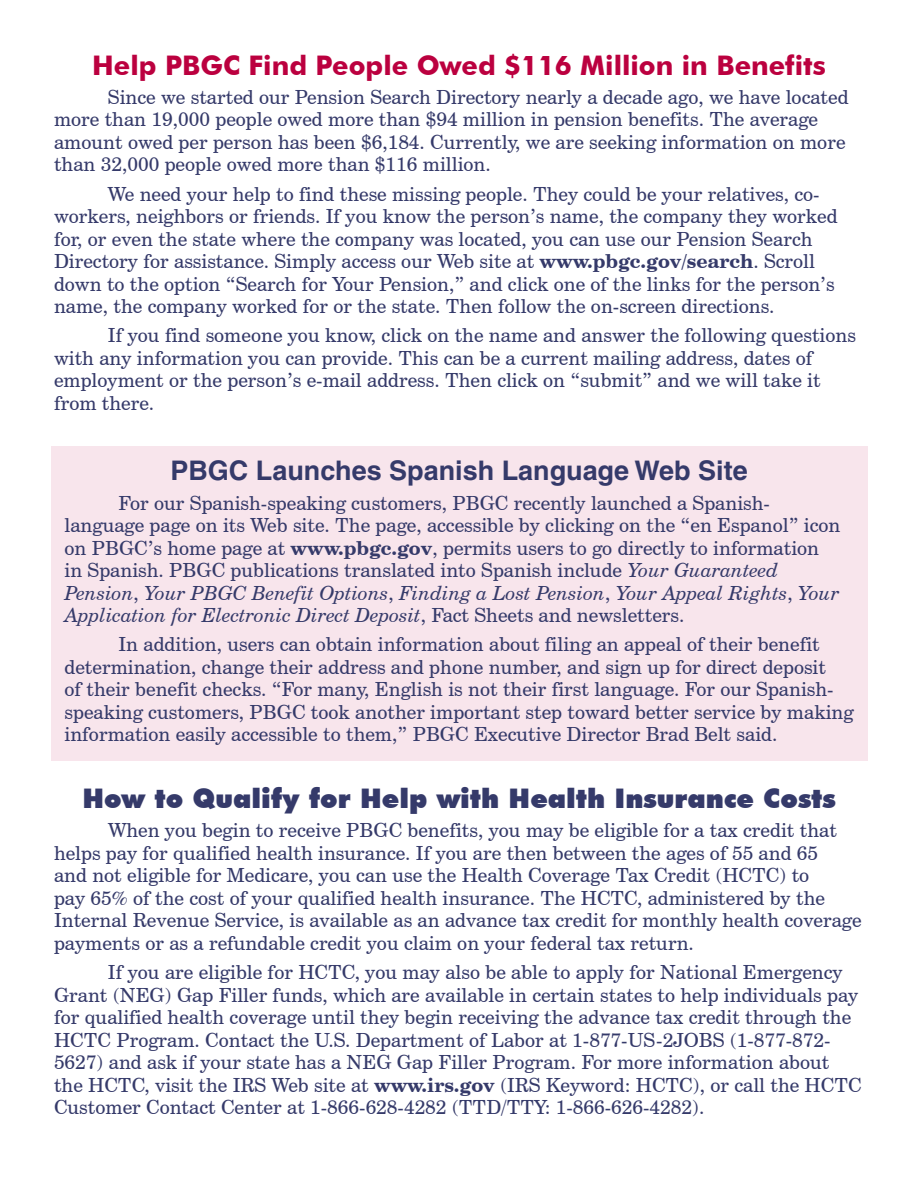
<style>
.page{position:relative;width:918px;height:1188px;background:#fff}
.page>*{position:absolute;margin:0;border:0;box-sizing:border-box;transform-origin:0 0}
.t1{font:700 27px "Futura BT";color:#bb003f}
.t2{font:900 27px "Futura BT";color:#353a6a}
.t3{font:700 27px "Helvetica";color:#353a6a}
.t4{font:19.5px/22.5px "Century Schoolbook BT";color:#353a6a}
.s1{font-weight:700}
.s2{font-style:italic}
</style>
<div class="page">
<div style="left:51px;top:446px;width:816px;height:314px;background:#f8e5ec"></div>
<p class="t1" style="left:92px;top:49px;width:735px">Help PBGC Find People Owed $116 Million in Benefits</p>
<p class="t4" style="left:54px;top:85px;width:796px;text-indent:54px">Since we started our Pension Search Directory nearly a decade ago, we have located more than 19,000 people owed more than $94 million in pension benefits. The average amount owed per person has been $6,184. Currently, we are seeking information on more than 32,000 people owed more than $116 million.</p>
<p class="t4" style="left:54px;top:182px;width:785px;text-indent:54px">We need your help to find these missing people. They could be your relatives, co&shy;workers, neighbors or friends. If you know the person’s name, the company they worked for, or even the state where the company was located, you can use our Pension Search Directory for assistance. Simply access our Web site at <span class="s1">www.pbgc.gov/search</span>. Scroll down to the option “Search for Your Pension,” and click one of the links for the person’s name, the company worked for or the state. Then follow the on-screen directions.</p>
<p class="t4" style="left:54px;top:324px;width:804px;text-indent:54px">If you find someone you know, click on the name and answer the following questions with any information you can provide. This can be a current mailing address, dates of employment or the person’s e-mail address. Then click on “submit” and we will take it from there.</p>
<p class="t3" style="left:170px;top:454px;width:579px">PBGC Launches Spanish Language Web Site</p>
<p class="t4" style="left:64px;top:491px;width:777px;text-indent:54px">For our Spanish-speaking customers, PBGC recently launched a Spanish&shy;language page on its Web site. The page, accessible by clicking on the “en Espanol” icon on PBGC’s home page at <span class="s1">www.pbgc.gov</span>, permits users to go directly to information in Spanish. PBGC publications translated into Spanish include <span class="s2">Your Guaranteed Pension</span>, <span class="s2">Your PBGC Benefit Options</span>, <span class="s2">Finding a Lost Pension</span>, <span class="s2">Your Appeal Rights</span>, <span class="s2">Your Application for Electronic Direct Deposit</span>, Fact Sheets and newsletters.</p>
<p class="t4" style="left:64px;top:633px;width:791px;text-indent:54px">In addition, users can obtain information about filing an appeal of their benefit determination, change their address and phone number, and sign up for direct deposit<br>of their benefit checks. “For many, English is not their first language. For our Spanish&shy;speaking customers, PBGC took another important step toward better service by making information easily accessible to them,” PBGC Executive Director Brad Belt said.</p>
<p class="t2" style="left:82px;top:782px;width:755px">How to Qualify for Help with Health Insurance Costs</p>
<p class="t4" style="left:54px;top:819px;width:809px;text-indent:54px">When you begin to receive PBGC benefits, you may be eligible for a tax credit that helps pay for qualified health insurance. If you are then between the ages of 55 and 65<br>and not eligible for Medicare, you can use the Health Coverage Tax Credit (HCTC) to<br>pay 65% of the cost of your qualified health insurance. The HCTC, administered by the Internal Revenue Service, is available as an advance tax credit for monthly health coverage payments or as a refundable credit you claim on your federal tax return.</p>
<p class="t4" style="left:54px;top:961px;width:809px;text-indent:54px">If you are eligible for HCTC, you may also be able to apply for National Emergency Grant (NEG) Gap Filler funds, which are available in certain states to help individuals pay for qualified health coverage until they begin receiving the advance tax credit through the HCTC Program. Contact the U.S. Department of Labor at 1-877-US-2JOBS (1-877-872- 5627) and ask if your state has a NEG Gap Filler Program. For more information about the HCTC, visit the IRS Web site at <span class="s1">www.irs.gov</span> (IRS Keyword: HCTC), or call the HCTC Customer Contact Center at 1-866-628-4282 (TTD/TTY: 1-866-626-4282).</p>
</div>
